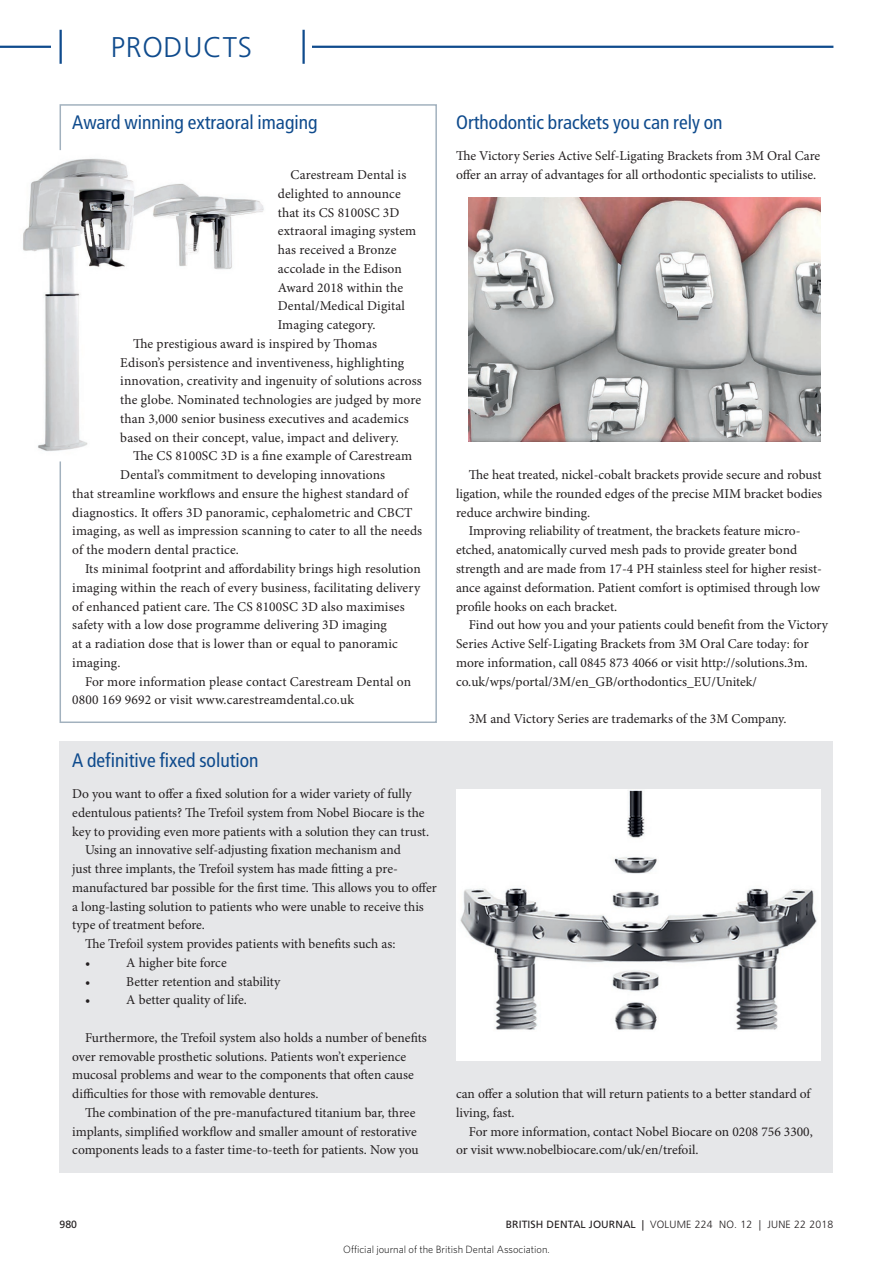
<style>
.page{position:relative;width:893px;height:1263px;background:#fff}
.page>*{position:absolute;margin:0;border:0;box-sizing:border-box;transform-origin:0 0}
.t1{font:300 28.5px "Frutiger LT Std";letter-spacing:.025em;color:#0f4b8d}
.heading___6_products{font:condensed 19.5px "Frutiger LT Std";color:#0f4b8d}
.body_9pt_ragged{font:13.5px/18.8px "Minion Pro";color:#231f20}
.body_9pt_ragged_1st{font:13.5px/18.8px "Minion Pro";color:#231f20}
.page_footer{font:300 10.5px "Frutiger LT Std";letter-spacing:.02em;color:#231f20}
.t2{font:300 10.5px "Whitney";color:#000}
.page_footer-2{font:10.5px "Frutiger LT Std";color:#231f20}
.s1{font-weight:400}
</style>
<div class="page">
<div style="left:60px;top:742px;width:773px;height:431px;background:#e6e7e9"></div>
<div style="left:60px;top:104px;width:377px;height:619px;border:2px solid #a2b1be"></div>
<img style="left:23px;top:150px;width:241px;height:311px">
<img style="left:469px;top:198px;width:352px;height:244px">
<img style="left:456px;top:789px;width:365px;height:269px">
<hr style="left:0;top:46px;width:833px;height:2px;background:#0f4b8d">
<div style="left:51px;top:30px;width:261px;height:34px;background:#fff"></div>
<hr style="left:302px;top:30px;width:3px;height:34px;background:#0f4b8d">
<hr style="left:60px;top:30px;width:2px;height:34px;background:#0f4b8d">
<h1 class="t1" style="left:111px;top:31px;width:143px">PRODUCTS</h1>
<p class="heading___6_products" style="left:72px;top:111px;width:247px">Award winning extraoral imaging</p>
<p class="heading___6_products" style="left:456px;top:111px;width:268px">Orthodontic brackets you can rely on</p>
<p class="body_9pt_ragged" style="left:278px;top:166px;width:140px;text-indent:13px">Carestream Dental is delighted to announce that its CS 8100SC 3D extraoral imaging system has received a Bronze accolade in the Edison<br>Award 2018 within the<br>Dental/Medical Digital<br>Imaging category.</p>
<p class="body_9pt_ragged" style="left:120px;top:335px;width:303px;text-indent:13px">The prestigious award is inspired by Thomas Edison’s persistence and inventiveness, highlighting innovation, creativity and ingenuity of solutions across the globe. Nominated technologies are judged by more than 3,000 senior business executives and academics based on their concept, value, impact and delivery.</p>
<p class="body_9pt_ragged" style="left:133px;top:447px;width:281px">The CS 8100SC 3D is a fine example of Carestream</p>
<p class="body_9pt_ragged" style="left:120px;top:466px;width:266px">Dental’s commitment to developing innovations</p>
<p class="body_9pt_ragged" style="left:72px;top:485px;width:337px">that streamline workflows and ensure the highest standard of</p>
<p class="body_9pt_ragged" style="left:72px;top:504px;width:342px">diagnostics. It offers 3D panoramic, cephalometric and CBCT</p>
<p class="body_9pt_ragged" style="left:72px;top:522px;width:351px">imaging, as well as impression scanning to cater to all the needs</p>
<p class="body_9pt_ragged" style="left:72px;top:541px;width:168px">of the modern dental practice.</p>
<p class="body_9pt_ragged" style="left:72px;top:560px;width:350px;text-indent:13px">Its minimal footprint and affordability brings high resolution imaging within the reach of every business, facilitating delivery of enhanced patient care. The CS 8100SC 3D also maximises safety with a low dose programme delivering 3D imaging<br>at a radiation dose that is lower than or equal to panoramic imaging.</p>
<p class="body_9pt_ragged" style="left:72px;top:672px;width:340px;text-indent:13px">For more information please contact Carestream Dental on<br>0800 169 9692 or visit www.carestreamdental.co.uk</p>
<p class="heading___6_products" style="left:72px;top:748px;width:188px">A definitive fixed solution</p>
<p class="body_9pt_ragged_1st" style="left:72px;top:785px;width:358px">Do you want to offer a fixed solution for a wider variety of fully edentulous patients? The Trefoil system from Nobel Biocare is the key to providing even more patients with a solution they can trust.</p>
<p class="body_9pt_ragged" style="left:72px;top:841px;width:366px;text-indent:13px">Using an innovative self-adjusting fixation mechanism and<br>just three implants, the Trefoil system has made fitting a pre&shy;manufactured bar possible for the first time. This allows you to offer a long-lasting solution to patients who were unable to receive this type of treatment before.</p>
<p class="body_9pt_ragged" style="left:85px;top:935px;width:312px">The Trefoil system provides patients with benefits such as:</p>
<p class="body_9pt_ragged" style="left:85px;top:954px;width:7px">•</p>
<p class="body_9pt_ragged" style="left:126px;top:954px;width:102px">A higher bite force</p>
<p class="body_9pt_ragged" style="left:85px;top:972px;width:7px">•</p>
<p class="body_9pt_ragged" style="left:126px;top:972px;width:156px">Better retention and stability</p>
<p class="body_9pt_ragged" style="left:85px;top:991px;width:7px">•</p>
<p class="body_9pt_ragged" style="left:126px;top:991px;width:122px">A better quality of life.</p>
<p class="body_9pt_ragged" style="left:72px;top:1029px;width:356px;text-indent:13px">Furthermore, the Trefoil system also holds a number of benefits over removable prosthetic solutions. Patients won’t experience mucosal problems and wear to the components that often cause difficulties for those with removable dentures.</p>
<p class="body_9pt_ragged" style="left:72px;top:1104px;width:348px;text-indent:13px">The combination of the pre-manufactured titanium bar, three implants, simplified workflow and smaller amount of restorative components leads to a faster time-to-teeth for patients. Now you</p>
<p class="body_9pt_ragged_1st" style="left:456px;top:147px;width:366px">The Victory Series Active Self-Ligating Brackets from 3M Oral Care offer an array of advantages for all orthodontic specialists to utilise.</p>
<p class="body_9pt_ragged" style="left:456px;top:466px;width:368px;text-align:justify;text-indent:13px">The heat treated, nickel-cobalt brackets provide secure and robust ligation, while the rounded edges of the precise MIM bracket bodies reduce archwire binding.</p>
<p class="body_9pt_ragged" style="left:456px;top:522px;width:367px;text-indent:13px">Improving reliability of treatment, the brackets feature micro&shy;etched, anatomically curved mesh pads to provide greater bond strength and are made from 17-4 PH stainless steel for higher resist&shy;ance against deformation. Patient comfort is optimised through low profile hooks on each bracket.</p>
<p class="body_9pt_ragged" style="left:456px;top:616px;width:374px;text-indent:13px">Find out how you and your patients could benefit from the Victory Series Active Self-Ligating Brackets from 3M Oral Care today: for more information, call 0845 873 4066 or visit http://solutions.3m. co.uk/wps/portal/3M/en_GB/orthodontics_EU/Unitek/</p>
<p class="body_9pt_ragged" style="left:469px;top:710px;width:319px">3M and Victory Series are trademarks of the 3M Company.</p>
<p class="body_9pt_ragged" style="left:456px;top:1085px;width:356px">can offer a solution that will return patients to a better standard of living, fast.</p>
<p class="body_9pt_ragged" style="left:456px;top:1122px;width:358px;text-indent:13px">For more information, contact Nobel Biocare on 0208 756 3300, or visit www.nobelbiocare.com/uk/en/trefoil.</p>
<p class="page_footer-2" style="left:60px;top:1218px;width:19px">980</p>
<p class="page_footer" style="left:506px;top:1219px;width:329px"><span class="s1">BRITISH DENTAL JOURNAL |</span> VOLUME 224 NO. 12 | JUNE 22 2018</p>
<p class="t2" style="left:343px;top:1243px;width:208px">Official journal of the British Dental Association.</p>
</div>
